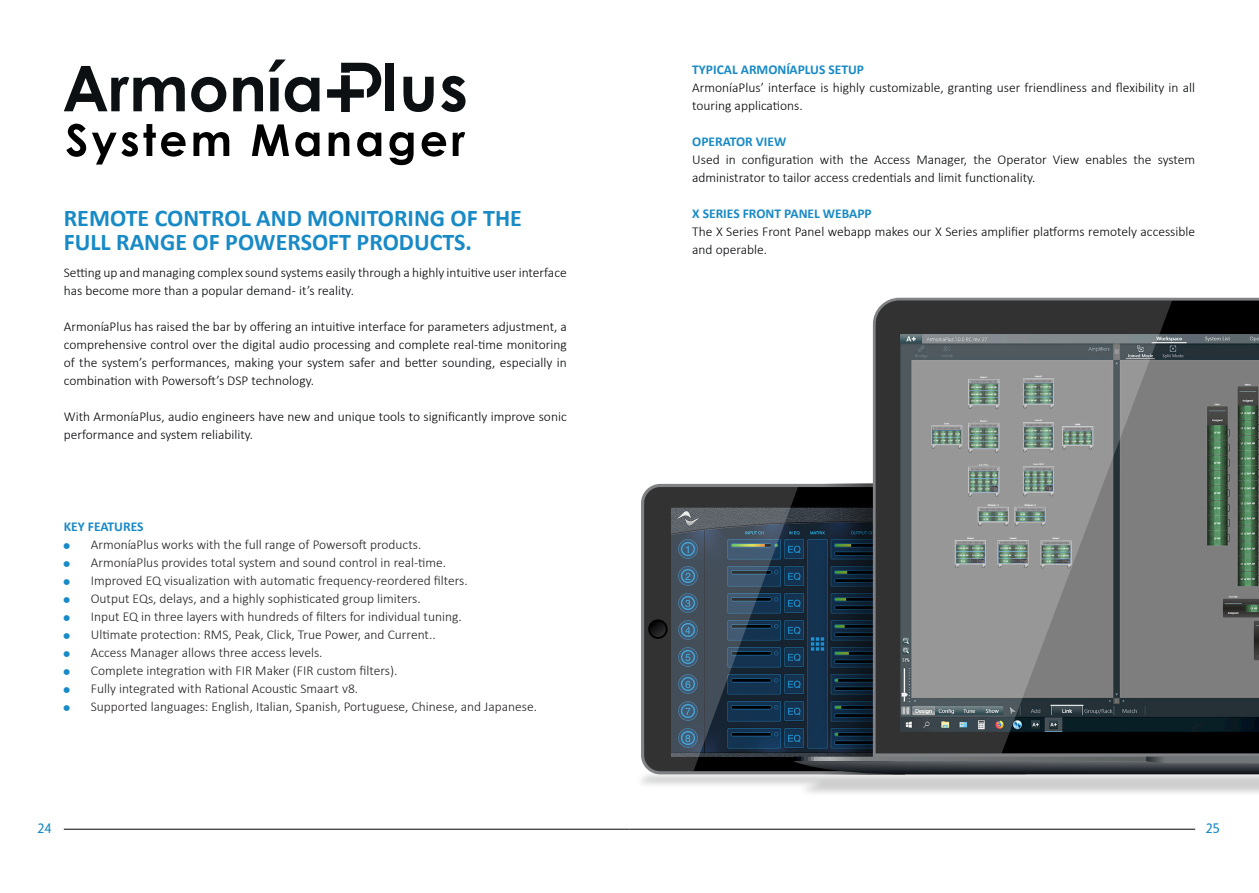
<style>
.page{position:relative;width:1259px;height:893px;background:#fff}
.page>*{position:absolute;margin:0;border:0;box-sizing:border-box;transform-origin:0 0}
.h2_blue{font:700 24px/24px "Calibri";color:#188ac6}
.Text_sm{font:300 13.5px/18px "Calibri";color:#030407}
.t1{font:300 13.5px "Calibri";color:#231f20}
.h4_blue{font:700 13.5px "Calibri";color:#188ac6}
.t2{font:13.5px "Powersoft Cab 18";color:#188ac6}
.s1{font-family:"Powersoft Cab 18";font-weight:700;font-size:12px;color:#188ac6}
</style>
<div class="page">
<svg style="left:64px;top:66px;width:121px;height:45px"></svg>
<svg style="left:191px;top:77px;width:35px;height:35px"></svg>
<svg style="left:233px;top:60px;width:86px;height:52px"></svg>
<div style="left:385px;top:63px;width:9px;height:48px;background:#0c1013"></div>
<svg style="left:403px;top:77px;width:31px;height:35px"></svg>
<svg style="left:441px;top:76px;width:24px;height:36px"></svg>
<svg style="left:327px;top:63px;width:54px;height:49px"></svg>
<svg style="left:66px;top:124px;width:20px;height:33px"></svg>
<svg style="left:92px;top:124px;width:94px;height:41px"></svg>
<svg style="left:193px;top:132px;width:36px;height:24px"></svg>
<svg style="left:252px;top:124px;width:37px;height:32px"></svg>
<svg style="left:295px;top:132px;width:24px;height:25px"></svg>
<svg style="left:329px;top:132px;width:20px;height:24px"></svg>
<svg style="left:357px;top:132px;width:24px;height:25px"></svg>
<svg style="left:389px;top:132px;width:24px;height:33px"></svg>
<svg style="left:422px;top:132px;width:24px;height:25px"></svg>
<svg style="left:453px;top:132px;width:12px;height:24px"></svg>
<hr style="left:64px;top:829px;width:565px;height:1px;background:#030407">
<hr style="left:629px;top:829px;width:566px;height:1px;background:#030407">
<svg style="left:644px;top:487px;width:231px;height:235px;background:#2a3b4a"></svg>
<img style="left:641px;top:722px;width:618px;height:71px">
<img style="left:1172px;top:334px;width:87px;height:397px">
<svg style="left:875px;top:301px;width:297px;height:452px;background:#717576"></svg>
<p class="h2_blue" style="left:64px;top:205px;width:460px">REMOTE CONTROL AND MONITORING OF THE<br>FULL RANGE OF POWERSOFT PRODUCTS.</p>
<p class="Text_sm" style="left:64px;top:263px;width:504px">Setting up and managing complex sound systems easily through a highly intuitive user interface has become more than a popular demand - it’s reality.</p>
<p class="Text_sm" style="left:64px;top:317px;width:504px;text-align:justify">ArmoníaPlus has raised the bar by offering an intuitive interface for parameters adjustment, a comprehensive control over the digital audio processing and complete real-time monitoring of the system’s performances, making your system safer and better sounding, especially in combination with Powersoft’s DSP technology.</p>
<p class="Text_sm" style="left:64px;top:407px;width:504px">With ArmoníaPlus, audio engineers have new and unique tools to significantly improve sonic performance and system reliability.</p>
<p class="h4_blue" style="left:64px;top:517px;width:81px">KEY FEATURES</p>
<p class="t1" style="left:64px;top:536px;width:359px"><span class="s1">•</span> ArmoníaPlus works with the full range of Powersoft products.</p>
<p class="t1" style="left:64px;top:554px;width:384px"><span class="s1">•</span> ArmoníaPlus provides total system and sound control in real-time.</p>
<p class="t1" style="left:64px;top:572px;width:405px"><span class="s1">•</span> Improved EQ visualization with automatic frequency-reordered filters.</p>
<p class="t1" style="left:64px;top:590px;width:358px"><span class="s1">•</span> Output EQs, delays, and a highly sophisticated group limiters.</p>
<p class="t1" style="left:64px;top:608px;width:399px"><span class="s1">•</span> Input EQ in three layers with hundreds of filters for individual tuning.</p>
<p class="t1" style="left:64px;top:626px;width:373px"><span class="s1">•</span> Ultimate protection: RMS, Peak, Click, True Power, and Current..</p>
<p class="t1" style="left:64px;top:644px;width:260px"><span class="s1">•</span> Access Manager allows three access levels.</p>
<p class="t1" style="left:64px;top:662px;width:335px"><span class="s1">•</span> Complete integration with FIR Maker (FIR custom filters).</p>
<p class="t1" style="left:64px;top:680px;width:296px"><span class="s1">•</span> Fully integrated with Rational Acoustic Smaart v8.</p>
<p class="t1" style="left:64px;top:698px;width:475px"><span class="s1">•</span> Supported languages: English, Italian, Spanish, Portuguese, Chinese, and Japanese.</p>
<p class="h4_blue" style="left:692px;top:60px;width:173px">TYPICAL ARMONÍAPLUS SETUP</p>
<p class="Text_sm" style="left:692px;top:78px;width:504px">ArmoníaPlus’ interface is highly customizable, granting user friendliness and flexibility in all touring applications.</p>
<p class="h4_blue" style="left:692px;top:132px;width:96px">OPERATOR VIEW</p>
<p class="Text_sm" style="left:692px;top:150px;width:504px">Used in configuration with the Access Manager, the Operator View enables the system administrator to tailor access credentials and limit functionality.</p>
<p class="h4_blue" style="left:692px;top:204px;width:181px">X SERIES FRONT PANEL WEBAPP</p>
<p class="Text_sm" style="left:692px;top:222px;width:504px">The X Series Front Panel webapp makes our X Series amplifier platforms remotely accessible and operable.</p>
<p class="t2" style="left:38px;top:821px;width:17px">24</p>
<p class="t2" style="left:1205px;top:821px;width:17px">25</p>
</div>
